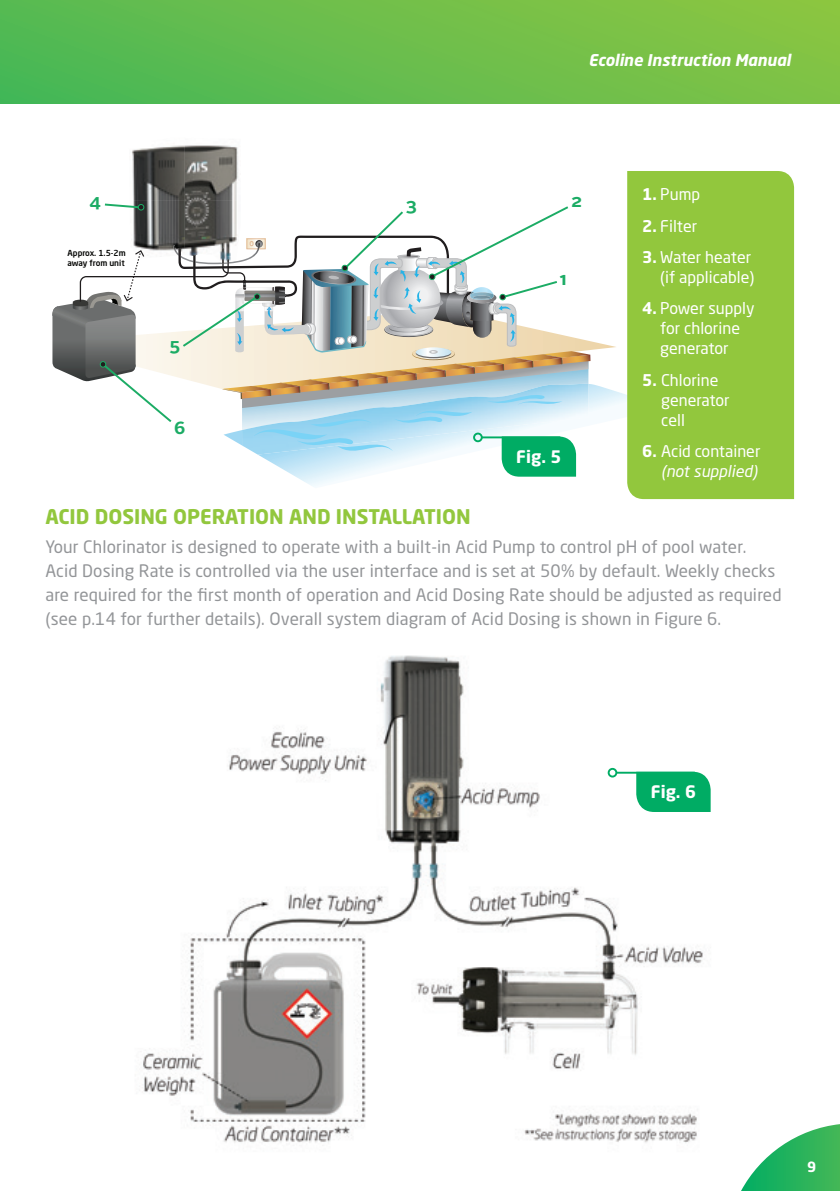
<style>
.page{position:relative;width:840px;height:1191px;background:#fff}
.page>*{position:absolute;margin:0;border:0;box-sizing:border-box;transform-origin:0 0}
.t1{font:700 20px "Neo Sans Std";color:#92c73d}
.t2{font:700 17.6px "Alright Sans";color:#1cac65}
.t3{font:17px/24px "Neo Sans Std";letter-spacing:.01em;color:#939598}
.t4{font:700 17px "Neo Sans Std";color:#fff}
.t5{font:16px/20px "Neo Sans Std";color:#fff;text-align:right}
.t6{font:italic 700 16px "Neo Sans Pro";color:#fff}
.t7{font:italic 16px "Neo Sans Pro";color:#fff}
.t8{font:700 14px "Neo Sans Std";color:#fff}
.t9{font:500 8.2px/9.8px "Neo Sans Std";color:#040503}
.s1{font-weight:700}
</style>
<div class="page">
<div style="left:0;top:0;width:839px;height:103px;background:linear-gradient(to right,#4eb855,#87c443)"></div>
<svg style="left:741px;top:1124px;width:98px;height:67px"></svg>
<svg style="left:297px;top:384px;width:330px;height:103px"></svg>
<img style="left:132px;top:145px;width:106px;height:55px">
<img style="left:133px;top:200px;width:52px;height:2px">
<img style="left:185px;top:200px;width:52px;height:2px">
<svg style="left:52px;top:202px;width:538px;height:275px"></svg>
<hr style="left:481px;top:436px;width:79px;height:2px;background:#00ac64">
<div style="left:473px;top:432px;width:9px;height:10px;border:2px solid #00ac64;border-radius:50%"></div>
<div style="left:627px;top:171px;width:166px;height:328px;background:#92c73d"></div>
<img style="left:143px;top:655px;width:568px;height:488px">
<div style="left:636px;top:771px;width:74px;height:41px;background:#00ac64"></div>
<hr style="left:616px;top:771px;width:78px;height:2px;background:#00ac64">
<div style="left:607px;top:768px;width:10px;height:9px;border:2px solid #00ac64;border-radius:50%"></div>
<p class="t6" style="left:588px;top:50px;width:203px">Ecoline Instruction Manual</p>
<p class="t2" style="left:89px;top:189px;width:13px">4</p>
<p class="t2" style="left:570px;top:189px;width:12px">2</p>
<p class="t9" style="left:68px;top:248px;width:60px">Approx. 1.5-2m away from unit</p>
<p class="t2" style="left:405px;top:192px;width:12px">3</p>
<p class="t2" style="left:169px;top:332px;width:12px">5</p>
<p class="t2" style="left:174px;top:416px;width:13px">6</p>
<p class="t2" style="left:559px;top:267px;width:9px">1</p>
<p class="t4" style="left:516px;top:446px;width:47px">Fig. 5</p>
<p class="t5" style="left:642px;top:184px;width:59px"><span class="s1">1.</span> Pump</p>
<p class="t5" style="left:642px;top:215px;width:57px"><span class="s1">2.</span> Filter</p>
<p class="t5" style="left:642px;top:247px;width:114px"><span class="s1">3.</span> Water heater (if applicable)</p>
<p class="t5" style="left:642px;top:298px;width:114px;text-align:center"><span class="s1">4.</span> Power supply for chlorine generator</p>
<p class="t5" style="left:660px;top:369px;width:70px;text-align:left;text-indent:-19px"><span class="s1">5.</span> Chlorine generator cell</p>
<p class="t5" style="left:642px;top:441px;width:120px"><span class="s1">6.</span> Acid container</p>
<p class="t7" style="left:660px;top:461px;width:98px">(not supplied)</p>
<p class="t1" style="left:45px;top:503px;width:426px">ACID DOSING OPERATION AND INSTALLATION</p>
<p class="t3" style="left:45px;top:535px;width:737px">Your Chlorinator is designed to operate with a built-in Acid Pump to control pH of pool water.<br>Acid Dosing Rate is controlled via the user interface and is set at 50% by default. Weekly checks are required for the first month of operation and Acid Dosing Rate should be adjusted as required (see p.14 for further details). Overall system diagram of Acid Dosing is shown in Figure 6.</p>
<p class="t4" style="left:650px;top:781px;width:47px">Fig. 6</p>
<p class="t8" style="left:806px;top:1157px;width:11px">9</p>
</div>
